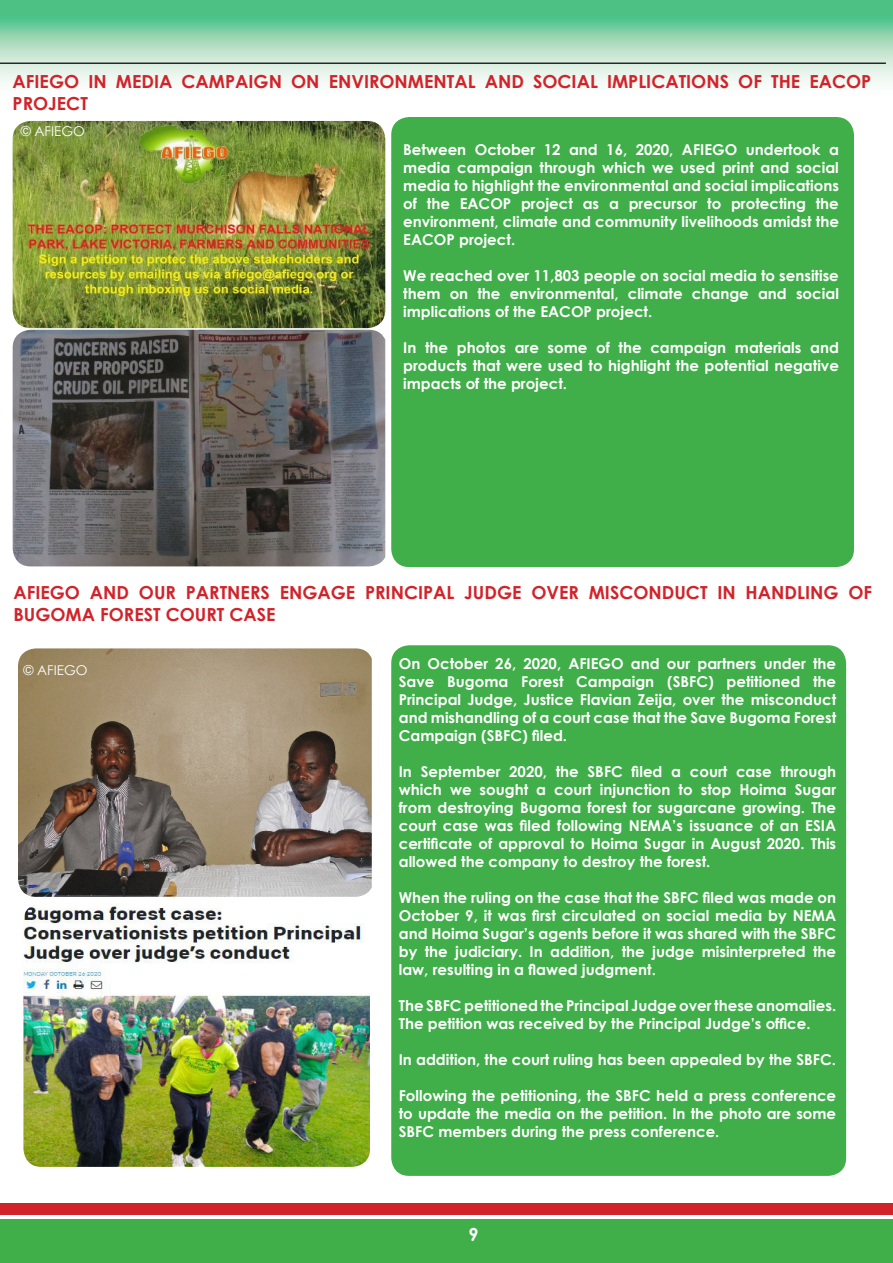
<style>
.page{position:relative;width:893px;height:1263px;background:#fff}
.page>*{position:absolute;margin:0;border:0;box-sizing:border-box;transform-origin:0 0}
.t1{font:700 18px/21.6px "Century Gothic";color:#d1232a}
.t2{font:700 18px "Century Gothic";color:#fff}
.t3{font:700 15px/18px "Century Gothic";color:#fff;text-align:justify}
.t4{font:13.5px "Century Gothic";color:#fff}
</style>
<div class="page">
<div style="left:1px;top:1204px;width:892px;height:11px;background:#d1232a"></div>
<div style="left:0;top:1220px;width:893px;height:43px;background:#40ae49"></div>
<svg style="left:0;top:0;width:893px;height:149px"></svg>
<hr style="left:0;top:63px;width:886px;height:1px;background:#231f20">
<div style="left:391px;top:117px;width:463px;height:450px;background:#40ae49;border-radius:18px"></div>
<div style="left:391px;top:645px;width:455px;height:531px;background:#40ae49;border-radius:18px"></div>
<img style="left:13px;top:121px;width:372px;height:207px">
<img style="left:13px;top:330px;width:372px;height:236px">
<img style="left:18px;top:648px;width:354px;height:249px">
<img style="left:23px;top:903px;width:347px;height:264px">
<p class="t1" style="left:13px;top:70px;width:860px">AFIEGO IN MEDIA CAMPAIGN ON ENVIRONMENTAL AND SOCIAL IMPLICATIONS OF THE EACOP<br>PROJECT</p>
<p class="t3" style="left:403px;top:140px;width:437px">Between October 12 and 16, 2020, AFIEGO undertook a media campaign through which we used print and social media to highlight the environmental and social implications of the EACOP project as a precursor to protecting the environment, climate and community livelihoods amidst the EACOP project.</p>
<p class="t3" style="left:403px;top:266px;width:437px">We reached over 11,803 people on social media to sensitise them on the environmental, climate change and social implications of the EACOP project.</p>
<p class="t3" style="left:403px;top:338px;width:437px">In the photos are some of the campaign materials and products that were used to highlight the potential negative impacts of the project.</p>
<p class="t4" style="left:21px;top:122px;width:66px">© AFIEGO</p>
<p class="t1" style="left:13px;top:581px;width:860px">AFIEGO AND OUR PARTNERS ENGAGE PRINCIPAL JUDGE OVER MISCONDUCT IN HANDLING OF<br>BUGOMA FOREST COURT CASE</p>
<p class="t4" style="left:23px;top:660px;width:66px">© AFIEGO</p>
<p class="t3" style="left:399px;top:653px;width:439px">On October 26, 2020, AFIEGO and our partners under the Save Bugoma Forest Campaign (SBFC) petitioned the Principal Judge, Justice Flavian Zeija, over the misconduct and mishandling of a court case that the Save Bugoma Forest Campaign (SBFC) filed.</p>
<p class="t3" style="left:399px;top:761px;width:439px">In September 2020, the SBFC filed a court case through which we sought a court injunction to stop Hoima Sugar from destroying Bugoma forest for sugarcane growing. The court case was filed following NEMA’s issuance of an ESIA certificate of approval to Hoima Sugar in August 2020. This allowed the company to destroy the forest.</p>
<p class="t3" style="left:399px;top:887px;width:439px">When the ruling on the case that the SBFC filed was made on October 9, it was first circulated on social media by NEMA and Hoima Sugar’s agents before it was shared with the SBFC by the judiciary. In addition, the judge misinterpreted the law, resulting in a flawed judgment.</p>
<p class="t3" style="left:399px;top:995px;width:439px">The SBFC petitioned the Principal Judge over these anomalies.<br>The petition was received by the Principal Judge’s office.</p>
<p class="t3" style="left:399px;top:1049px;width:439px">In addition, the court ruling has been appealed by the SBFC.</p>
<p class="t3" style="left:399px;top:1085px;width:439px">Following the petitioning, the SBFC held a press conference to update the media on the petition. In the photo are some SBFC members during the press conference.</p>
<p class="t2" style="left:468px;top:1220px;width:12px">9</p>
</div>
